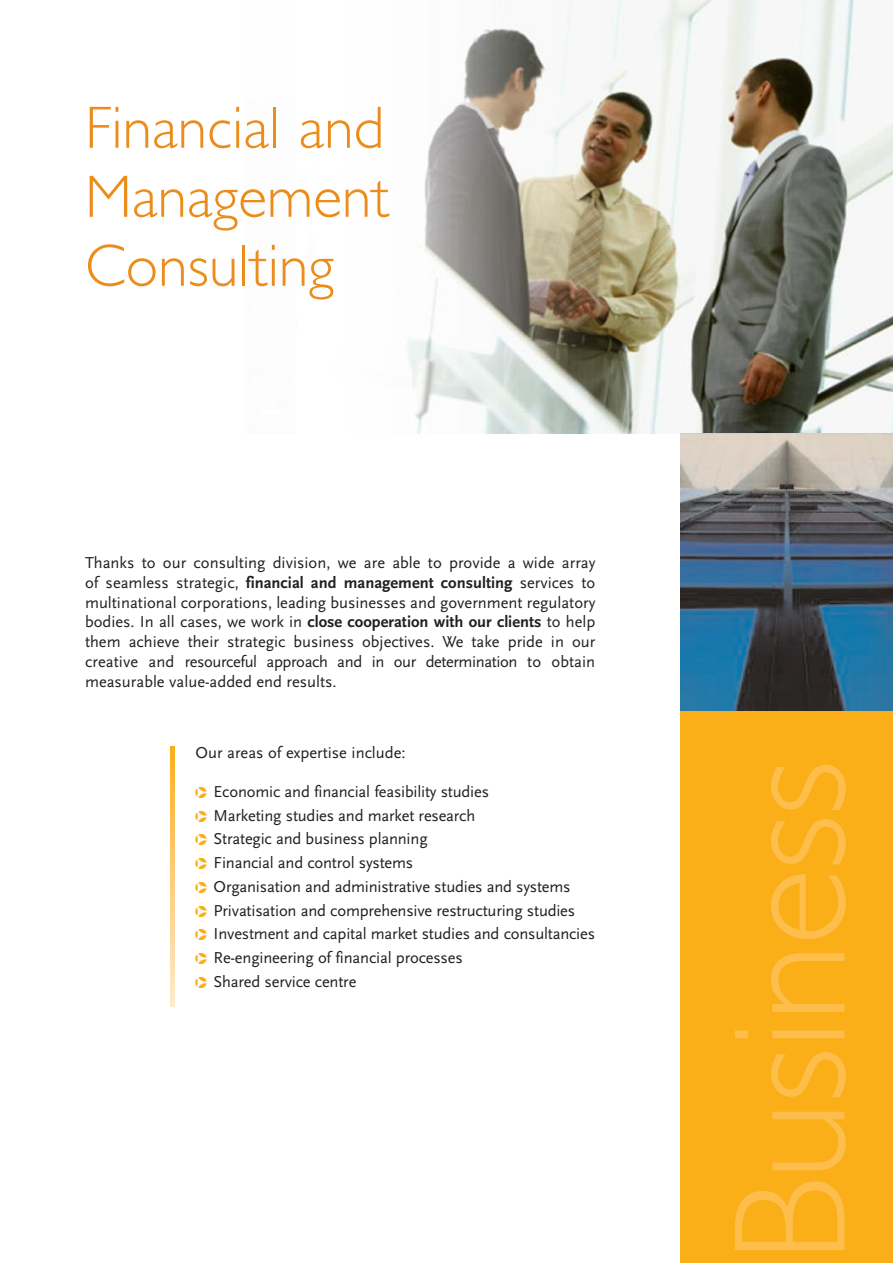
<style>
.page{position:relative;width:893px;height:1263px;background:#fff}
.page>*{position:absolute;margin:0;border:0;box-sizing:border-box;transform-origin:0 0}
.t1{font:300 160.5px "Gill Sans";letter-spacing:-.015em;color:#fdbe4c}
.t2{font:300 60px/69px "Gill Sans";color:#eb8c1b;text-align:justify}
.t3{font:16.5px/23.7px "Scala Sans";letter-spacing:-.01em;color:#231f20;text-align:justify}
.s1{font-weight:700}
.s2{font-family:"Pointers";font-size:15px;color:#faaf18}
</style>
<div class="page">
<img style="left:407px;top:0;width:486px;height:434px">
<div style="left:680px;top:434px;width:213px;height:829px;background:#faaf18"></div>
<img style="left:680px;top:434px;width:213px;height:276px">
<svg style="left:170px;top:747px;width:4px;height:260px"></svg>
<h2 class="t2" style="left:85px;top:93px;width:306px">Financial and Management Consulting</h2>
<p class="t3" style="left:85px;top:552px;width:512px;line-height:19.8px">Thanks to our consulting division, we are able to provide a wide array of seamless strategic, <span class="s1">financial and management consulting</span> services to multinational corporations, leading businesses and government regulatory bodies. In all cases, we work in <span class="s1">close cooperation with our clients</span> to help them achieve their strategic business objectives. We take pride in our creative and resourceful approach and in our determination to obtain measurable value-added end results.</p>
<p class="t3" style="left:196px;top:740px;width:212px">Our areas of expertise include:</p>
<p class="t3" style="left:196px;top:779px;width:401px;text-align:left"><span class="s2">q</span> Economic and financial feasibility studies<br><span class="s2">q</span> Marketing studies and market research<br><span class="s2">q</span> Strategic and business planning<br><span class="s2">q</span> Financial and control systems<br><span class="s2">q</span> Organisation and administrative studies and systems<br><span class="s2">q</span> Privatisation and comprehensive restructuring studies<br><span class="s2">q</span> Investment and capital market studies and consultancies <span class="s2">q</span> Re-engineering of financial processes<br><span class="s2">q</span> Shared service centre</p>
<h1 class="t1" style="left:695px;top:1263px;width:505px;rotate:-90deg">Business</h1>
</div>
